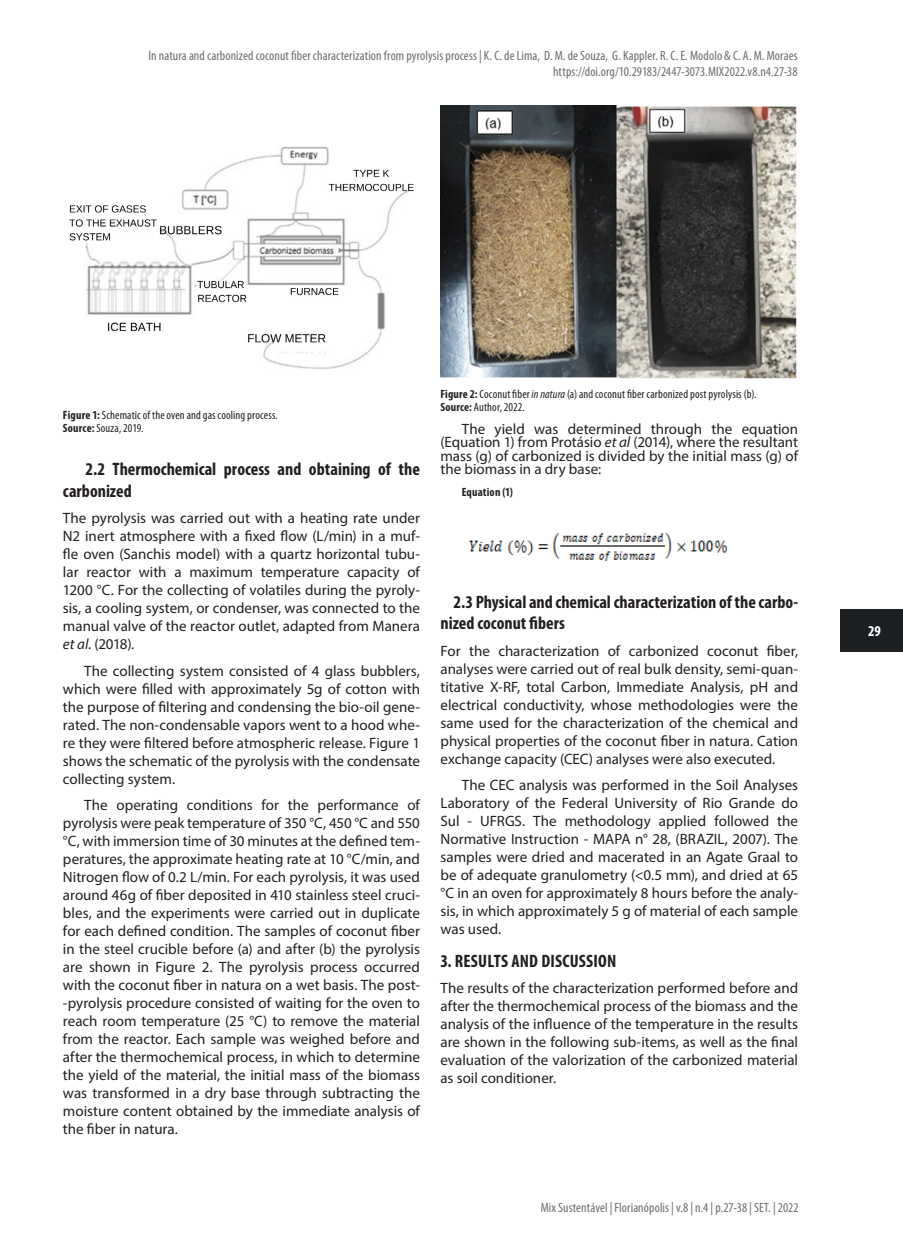
<style>
.page{position:relative;width:903px;height:1260px;background:#fff}
.page>*{position:absolute;margin:0;border:0;box-sizing:border-box;transform-origin:0 0}
.FOOTER_-_VERSÃO_MIX{font:700 condensed 18px/21.6px "Myriad Pro";color:#231f20}
.FOOTER_-_VERSÃO_MIX-2{font:15px/18px "Myriad Pro";color:#231f20;text-align:justify}
.t1{font:700 condensed 15px "Myriad Pro";color:#fff}
.t2{font:condensed 13.5px/16.5px "Myriad Pro";letter-spacing:.01em;color:#6c6d70;text-align:right}
.FOOTER_-_VERSÃO_MIX-3{font:condensed 12px "Myriad Pro";letter-spacing:.01em;color:#231f20}
.FOOTER_-_VERSÃO_MIX-4{font:700 condensed 12px "Myriad Pro";letter-spacing:.015em;color:#231f20}
.s1{font-weight:700}
.s2{font-style:italic}
</style>
<div class="page">
<div style="left:840px;top:609px;width:63px;height:43px;background:#1d2023"></div>
<img style="left:69px;top:146px;width:345px;height:223px">
<img style="left:469px;top:532px;width:259px;height:28px">
<img style="left:441px;top:105px;width:356px;height:273px">
<p class="t2" style="left:149px;top:47px;width:651px">In natura and carbonized coconut fiber characterization from pyrolysis process | K. C. de Lima, D. M. de Souza, G. Kappler. R. C. E. Modolo &amp; C. A. M. Moraes https://doi.org/10.29183/2447-3073.MIX2022.v8.n4.27-38</p>
<p class="FOOTER_-_VERSÃO_MIX-3" style="left:63px;top:407px;width:216px"><span class="s1">Figure 1:</span> Schematic of the oven and gas cooling process.</p>
<p class="FOOTER_-_VERSÃO_MIX-3" style="left:63px;top:421px;width:82px"><span class="s1">Source:</span> Souza, 2019.</p>
<p class="FOOTER_-_VERSÃO_MIX" style="left:63px;top:458px;width:358px;text-indent:23px">2.2 Thermochemical process and obtaining of the carbonized</p>
<p class="FOOTER_-_VERSÃO_MIX-2" style="left:63px;top:509px;width:359px">The pyrolysis was carried out with a heating rate under N2 inert atmosphere with a fixed flow (L/min) in a muf&shy;fle oven (Sanchis model) with a quartz horizontal tubu&shy;lar reactor with a maximum temperature capacity of 1200 °C. For the collecting of volatiles during the pyroly&shy;sis, a cooling system, or condenser, was connected to the manual valve of the reactor outlet, adapted from Manera <span class="s2">et al</span>. (2018).</p>
<p class="FOOTER_-_VERSÃO_MIX-2" style="left:63px;top:662px;width:359px;text-indent:21px">The collecting system consisted of 4 glass bubblers, which were filled with approximately 5g of cotton with the purpose of filtering and condensing the bio-oil gene&shy;rated. The non-condensable vapors went to a hood whe&shy;re they were filtered before atmospheric release. Figure 1 shows the schematic of the pyrolysis with the condensate collecting system.</p>
<p class="FOOTER_-_VERSÃO_MIX-2" style="left:63px;top:796px;width:359px;text-indent:21px">The operating conditions for the performance of pyrolysis were peak temperature of 350 °C, 450 °C and 550 °C, with immersion time of 30 minutes at the defined tem&shy;peratures, the approximate heating rate at 10 °C/min, and Nitrogen flow of 0.2 L/min. For each pyrolysis, it was used around 46g of fiber deposited in 410 stainless steel cruci&shy;bles, and the experiments were carried out in duplicate for each defined condition. The samples of coconut fiber in the steel crucible before (a) and after (b) the pyrolysis are shown in Figure 2. The pyrolysis process occurred with the coconut fiber in natura on a wet basis. The post--pyrolysis procedure consisted of waiting for the oven to reach room temperature (25 °C) to remove the material from the reactor. Each sample was weighed before and after the thermochemical process, in which to determine the yield of the material, the initial mass of the biomass was transformed in a dry base through subtracting the moisture content obtained by the immediate analysis of the fiber in natura.</p>
<p class="FOOTER_-_VERSÃO_MIX-3" style="left:440px;top:386px;width:318px"><span class="s1">Figure 2:</span> Coconut fiber <span class="s2">in natura</span> (a) and coconut fiber carbonized post pyrolysis (b).</p>
<p class="FOOTER_-_VERSÃO_MIX-3" style="left:440px;top:400px;width:86px"><span class="s1">Source:</span> Author, 2022.</p>
<p class="FOOTER_-_VERSÃO_MIX-2" style="left:440px;top:421px;width:359px;line-height:13.5px;text-indent:21px">The yield was determined through the equation (Equation 1) from Protásio <span class="s2">et al</span> (2014), where the resultant mass (g) of carbonized is divided by the initial mass (g) of the biomass in a dry base:</p>
<p class="FOOTER_-_VERSÃO_MIX-4" style="left:462px;top:485px;width:53px">Equation (1)</p>
<p class="FOOTER_-_VERSÃO_MIX" style="left:440px;top:591px;width:359px;line-height:21px;text-indent:13px">2.3 Physical and chemical characterization of the carbo&shy;nized coconut fibers</p>
<p class="FOOTER_-_VERSÃO_MIX-2" style="left:440px;top:641px;width:359px">For the characterization of carbonized coconut fiber, analyses were carried out of real bulk density, semi-quan&shy;titative X-RF, total Carbon, Immediate Analysis, pH and electrical conductivity, whose methodologies were the same used for the characterization of the chemical and physical properties of the coconut fiber in natura. Cation exchange capacity (CEC) analyses were also executed.</p>
<p class="FOOTER_-_VERSÃO_MIX-2" style="left:440px;top:776px;width:359px;text-indent:21px">The CEC analysis was performed in the Soil Analyses Laboratory of the Federal University of Rio Grande do Sul - UFRGS. The methodology applied followed the Normative Instruction - MAPA n° 28, (BRAZIL, 2007). The samples were dried and macerated in an Agate Graal to be of adequate granulometry (&lt;0.5 mm), and dried at 65 °C in an oven for approximately 8 hours before the analy&shy;sis, in which approximately 5 g of material of each sample was used.</p>
<p class="FOOTER_-_VERSÃO_MIX" style="left:440px;top:949px;width:177px">3. RESULTS AND DISCUSSION</p>
<p class="FOOTER_-_VERSÃO_MIX-2" style="left:440px;top:979px;width:359px">The results of the characterization performed before and after the thermochemical process of the biomass and the analysis of the influence of the temperature in the results are shown in the following sub-items, as well as the final evaluation of the valorization of the carbonized material as soil conditioner.</p>
<p class="t2" style="left:541px;top:1199px;width:259px">Mix Sustentável | Florianópolis | v.8 | n.4 | p.27-38 | SET. | 2022</p>
<p class="t1" style="left:868px;top:621px;width:14px">29</p>
</div>
